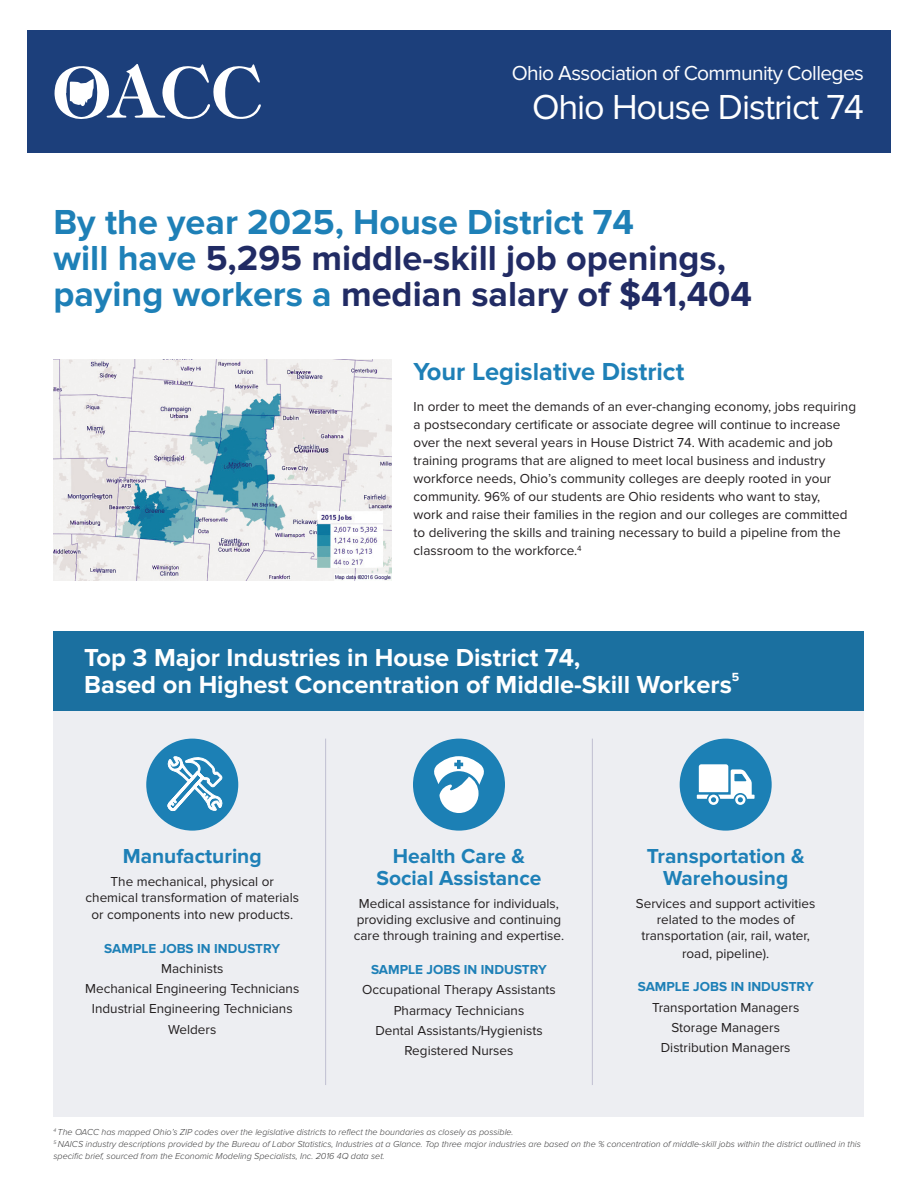
<style>
.page{position:relative;width:918px;height:1188px;background:#fff}
.page>*{position:absolute;margin:0;border:0;box-sizing:border-box;transform-origin:0 0}
.t1{font:700 36px/36px "Proxima Nova";color:#212b64}
.t2{font:700 36px "Proxima Nova";color:#1e80b7}
.t3{font:36px "Proxima Nova";letter-spacing:-.03em;color:#fff}
.t4{font:700 25.5px/27px "Proxima Nova";color:#fff}
.t5{font:700 25.5px "Proxima Nova";color:#1e80b7}
.t6{font:700 21px/22.5px "Proxima Nova";color:#1e80b7;text-align:center}
.t7{font:21px "Proxima Nova";letter-spacing:-.03em;color:#fff}
.t8{font:13.5px/18px "Proxima Nova";color:#231f20;text-align:center}
.t9{font:700 13.5px "Proxima Nova";color:#1e80b7}
.t10{font:700 12.3px "Proxima Nova";color:#fff}
.t11{font:italic 300 9px/12px "Proxima Nova";color:#3e3e3f}
.s1{color:#1e80b7}
</style>
<div class="page">
<img style="left:53px;top:359px;width:339px;height:221px">
<img style="left:318px;top:512px;width:65px;height:56px">
<div style="left:27px;top:30px;width:864px;height:122px;background:#1c3f7b"></div>
<svg style="left:55px;top:64px;width:206px;height:56px"></svg>
<div style="left:53px;top:631px;width:811px;height:486px;background:#edeef2"></div>
<div style="left:53px;top:631px;width:811px;height:79px;background:#1b70a0"></div>
<hr style="left:325px;top:739px;width:1px;height:346px;background:#c0bfd1">
<hr style="left:592px;top:739px;width:1px;height:346px;background:#c0bfd1">
<div style="left:413px;top:739px;width:92px;height:92px;background:#1c80b5;border-radius:50%"></div>
<svg style="left:434px;top:756px;width:50px;height:57px"></svg>
<div style="left:146px;top:739px;width:92px;height:92px;background:#1c80b5;border-radius:50%"></div>
<svg style="left:167px;top:757px;width:56px;height:54px"></svg>
<div style="left:680px;top:739px;width:92px;height:92px;background:#1c80b5;border-radius:50%"></div>
<svg style="left:697px;top:764px;width:58px;height:41px"></svg>
<p class="t7" style="left:512px;top:61px;width:354px">Ohio Association of Community Colleges</p>
<p class="t3" style="left:532px;top:86px;width:333px">Ohio House District 74</p>
<p class="t2" style="left:53px;top:201px;width:582px">By the year 2025, House District 74</p>
<p class="t1" style="left:53px;top:241px;width:700px"><span class="s1">will have</span> 5,295 middle-skill job openings, <span class="s1">paying workers a</span> median salary of $41,404</p>
<p class="t5" style="left:414px;top:356px;width:272px">Your Legislative District</p>
<p class="t8" style="left:414px;top:398px;width:444px;text-align:left">In order to meet the demands of an ever-changing economy, jobs requiring a postsecondary certificate or associate degree will continue to increase over the next several years in House District 74. With academic and job training programs that are aligned to meet local business and industry workforce needs, Ohio’s community colleges are deeply rooted in your community. 96% of our students are Ohio residents who want to stay,<br>work and raise their families in the region and our colleges are committed to delivering the skills and training necessary to build a pipeline from the classroom to the workforce.<sup>4</sup></p>
<p class="t4" style="left:84px;top:644px;width:649px">Top 3 Major Industries in House District 74,<br>Based on Highest Concentration of Middle-Skill Workers</p>
<p class="t10" style="left:732px;top:670px;width:9px">5</p>
<p class="t6" style="left:123px;top:845px;width:140px">Manufacturing</p>
<p class="t8" style="left:86px;top:873px;width:215px;line-height:16.6px">The mechanical, physical or chemical transformation of materials or components into new products.</p>
<p class="t9" style="left:104px;top:940px;width:177px">SAMPLE JOBS IN INDUSTRY</p>
<p class="t8" style="left:161px;top:960px;width:64px">Machinists</p>
<p class="t8" style="left:85px;top:980px;width:216px">Mechanical Engineering Technicians</p>
<p class="t8" style="left:92px;top:1000px;width:202px">Industrial Engineering Technicians</p>
<p class="t8" style="left:168px;top:1020px;width:50px">Welders</p>
<p class="t6" style="left:376px;top:845px;width:167px">Health Care &amp;<br>Social Assistance</p>
<p class="t8" style="left:354px;top:896px;width:212px;line-height:16.2px">Medical assistance for individuals, providing exclusive and continuing care through training and expertise.</p>
<p class="t9" style="left:371px;top:962px;width:177px">SAMPLE JOBS IN INDUSTRY</p>
<p class="t8" style="left:362px;top:981px;width:195px">Occupational Therapy Assistants</p>
<p class="t8" style="left:394px;top:1001px;width:132px">Pharmacy Technicians</p>
<p class="t8" style="left:375px;top:1022px;width:169px">Dental Assistants/Hygienists</p>
<p class="t8" style="left:405px;top:1042px;width:110px">Registered Nurses</p>
<p class="t6" style="left:647px;top:845px;width:159px">Transportation &amp;<br>Warehousing</p>
<p class="t8" style="left:636px;top:895px;width:181px;line-height:16.5px">Services and support activities related to the modes of transportation (air, rail, water, road, pipeline).</p>
<p class="t9" style="left:638px;top:979px;width:177px">SAMPLE JOBS IN INDUSTRY</p>
<p class="t8" style="left:652px;top:998px;width:149px">Transportation Managers</p>
<p class="t8" style="left:672px;top:1018px;width:110px">Storage Managers</p>
<p class="t8" style="left:661px;top:1039px;width:131px">Distribution Managers</p>
<p class="t11" style="left:53px;top:1126px;width:462px"><sup>4</sup> The OACC has mapped Ohio’s ZIP codes over the legislative districts to reflect the boundaries as closely as possible.</p>
<p class="t11" style="left:53px;top:1138px;width:809px"><sup>5</sup> NAICS industry descriptions provided by the Bureau of Labor Statistics, Industries at a Glance. Top three major industries are based on the % concentration of middle-skill jobs within the district outlined in this specific brief, sourced from the Economic Modeling Specialists, Inc. 2016 4Q data set.</p>
</div>
